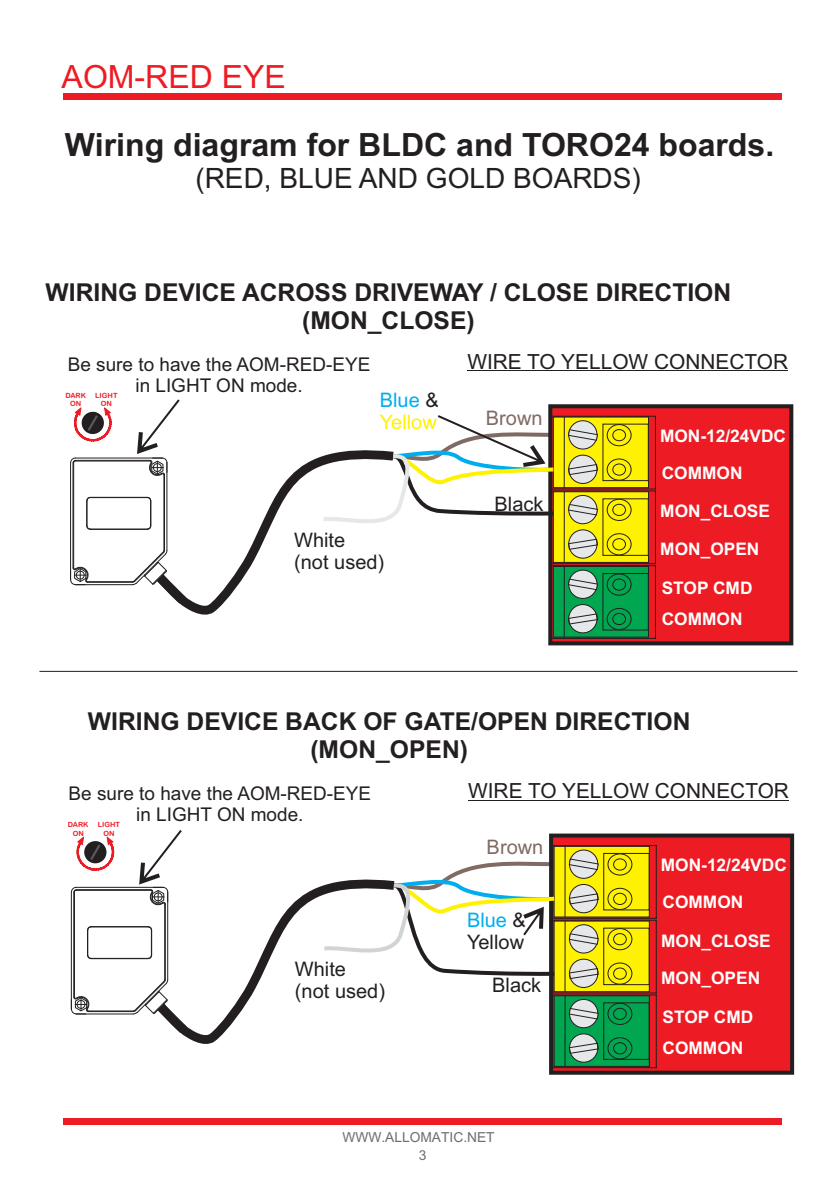
<style>
.page{position:relative;width:837px;height:1188px;background:#fff}
.page>*{position:absolute;margin:0;border:0;box-sizing:border-box;transform-origin:0 0}
.t1{font:700 32px "Arial";color:#231f20}
.t2{font:32px "Arial";color:#ed1c24}
.t3{font:28px "Arial";color:#231f20}
.t4{font:700 24.8px/27.6px "Arial";color:#231f20;text-align:center}
.t5{font:20.8px "Arial";color:#231f20}
.t6{font:20px/22.4px "Arial";color:#231f20}
.t7{font:20px/22.4px "Arial";color:#fff200}
.t8{font:20px "Arial";color:#806b64}
.t9{font:18.8px/21.2px "Arial";color:#231f20;text-align:center}
.t10{font:700 17.2px "Arial";color:#fff}
.t11{font:13.6px "Arial Unicode MS";color:#6d6e70}
.t12{font:7.2px/8.4px "Arial Rounded MT Bold";color:#ed1c24;text-align:center}
.s1{color:#00aeef}
.s2{color:#231f20}
</style>
<div class="page">
<div style="left:63px;top:93px;width:718px;height:6px;background:#ed1c24"></div>
<div style="left:63px;top:1118px;width:718px;height:7px;background:#ed1c24"></div>
<svg style="left:548px;top:404px;width:246px;height:242px;background:#dd1d25"></svg>
<hr style="left:550px;top:565px;width:105px;height:1px;background:#231f20">
<hr style="left:550px;top:638px;width:105px;height:1px;background:#231f20">
<hr style="left:654px;top:566px;width:1px;height:72px;background:#231f20">
<hr style="left:550px;top:490px;width:105px;height:2px;background:#231f20">
<hr style="left:550px;top:563px;width:105px;height:1px;background:#231f20">
<hr style="left:654px;top:491px;width:1px;height:73px;background:#231f20">
<hr style="left:550px;top:416px;width:105px;height:1px;background:#231f20">
<hr style="left:550px;top:488px;width:105px;height:2px;background:#231f20">
<hr style="left:654px;top:416px;width:1px;height:73px;background:#231f20">
<hr style="left:467px;top:370px;width:320px;height:1px;background:#231f20">
<hr style="left:90px;top:528px;width:57px;height:2px;background:#231f20">
<hr style="left:72px;top:463px;width:2px;height:105px;background:#231f20">
<hr style="left:87px;top:582px;width:46px;height:1px;background:#231f20">
<hr style="left:75px;top:460px;width:75px;height:2px;background:#231f20">
<hr style="left:87px;top:581px;width:46px;height:1px;background:#231f20">
<hr style="left:90px;top:497px;width:57px;height:1px;background:#231f20">
<svg style="left:86px;top:496px;width:5px;height:34px"></svg>
<hr style="left:75px;top:457px;width:87px;height:2px;background:#231f20">
<svg style="left:132px;top:566px;width:16px;height:20px"></svg>
<hr style="left:75px;top:584px;width:58px;height:1px;background:#231f20">
<svg style="left:70px;top:457px;width:6px;height:7px"></svg>
<hr style="left:70px;top:463px;width:1px;height:117px;background:#231f20">
<svg style="left:70px;top:566px;width:19px;height:20px"></svg>
<svg style="left:148px;top:457px;width:171px;height:158px"></svg>
<svg style="left:319px;top:415px;width:330px;height:223px"></svg>
<svg style="left:137px;top:399px;width:42px;height:77px"></svg>
<hr style="left:39px;top:671px;width:758px;height:1px;background:#231f20">
<svg style="left:549px;top:833px;width:246px;height:242px;background:#da1e25"></svg>
<hr style="left:551px;top:994px;width:104px;height:2px;background:#231f20">
<hr style="left:551px;top:1067px;width:104px;height:1px;background:#231f20">
<hr style="left:550px;top:995px;width:2px;height:73px;background:#231f20">
<hr style="left:655px;top:995px;width:1px;height:73px;background:#231f20">
<hr style="left:551px;top:920px;width:104px;height:1px;background:#231f20">
<hr style="left:551px;top:992px;width:104px;height:2px;background:#231f20">
<hr style="left:655px;top:920px;width:1px;height:73px;background:#231f20">
<hr style="left:551px;top:845px;width:104px;height:1px;background:#231f20">
<hr style="left:551px;top:918px;width:104px;height:1px;background:#231f20">
<hr style="left:655px;top:846px;width:1px;height:72px;background:#231f20">
<hr style="left:468px;top:800px;width:320px;height:1px;background:#231f20">
<hr style="left:91px;top:926px;width:57px;height:2px;background:#231f20">
<hr style="left:76px;top:889px;width:75px;height:1px;background:#231f20">
<hr style="left:73px;top:892px;width:1px;height:105px;background:#231f20">
<hr style="left:74px;top:892px;width:1px;height:105px;background:#231f20">
<hr style="left:76px;top:890px;width:75px;height:1px;background:#231f20">
<hr style="left:88px;top:1010px;width:45px;height:2px;background:#231f20">
<hr style="left:91px;top:958px;width:57px;height:1px;background:#231f20">
<svg style="left:87px;top:926px;width:5px;height:34px"></svg>
<hr style="left:76px;top:887px;width:87px;height:1px;background:#231f20">
<svg style="left:132px;top:996px;width:16px;height:19px"></svg>
<hr style="left:76px;top:1013px;width:57px;height:2px;background:#231f20">
<svg style="left:70px;top:886px;width:7px;height:7px"></svg>
<hr style="left:71px;top:892px;width:1px;height:117px;background:#231f20">
<svg style="left:70px;top:996px;width:20px;height:19px"></svg>
<svg style="left:148px;top:887px;width:171px;height:157px"></svg>
<svg style="left:319px;top:846px;width:330px;height:221px"></svg>
<svg style="left:139px;top:830px;width:43px;height:76px"></svg>
<svg style="left:74px;top:407px;width:38px;height:35px"></svg>
<svg style="left:76px;top:836px;width:39px;height:35px"></svg>
<p class="t2" style="left:62px;top:65px;width:226px">AOM-RED EYE</p>
<p class="t1" style="left:65px;top:133px;width:710px">Wiring diagram for BLDC and TORO24 boards.</p>
<p class="t3" style="left:195px;top:167px;width:446px">(RED, BLUE AND GOLD BOARDS)</p>
<p class="t4" style="left:46px;top:281px;width:686px">WIRING DEVICE ACROSS DRIVEWAY / CLOSE DIRECTION (MON_CLOSE)</p>
<p class="t9" style="left:68px;top:355px;width:304px">Be sure to have the AOM-RED-EYE in LIGHT ON mode.</p>
<p class="t5" style="left:467px;top:353px;width:322px">WIRE TO YELLOW CONNECTOR</p>
<p class="t8" style="left:485px;top:411px;width:58px">Brown</p>
<p class="t7" style="left:379px;top:391px;width:60px"><span class="s1">Blue</span> <span class="s2">&amp;<br></span>Yellow</p>
<p class="t12" style="left:65px;top:392px;width:22px">DARK<br>ON</p>
<p class="t12" style="left:95px;top:392px;width:24px">LIGHT<br>ON</p>
<p class="t10" style="left:659px;top:429px;width:127px">MON-12/24VDC</p>
<p class="t6" style="left:294px;top:530px;width:92px">White (not used)</p>
<p class="t6" style="left:494px;top:494px;width:50px">Black</p>
<p class="t10" style="left:661px;top:466px;width:82px">COMMON</p>
<p class="t10" style="left:660px;top:505px;width:111px">MON_CLOSE</p>
<p class="t10" style="left:660px;top:542px;width:100px">MON_OPEN</p>
<p class="t10" style="left:661px;top:582px;width:92px">STOP CMD</p>
<p class="t10" style="left:661px;top:613px;width:82px">COMMON</p>
<p class="t4" style="left:88px;top:710px;width:603px">WIRING DEVICE BACK OF GATE/OPEN DIRECTION (MON_OPEN)</p>
<p class="t9" style="left:69px;top:784px;width:304px">Be sure to have the AOM-RED-EYE in LIGHT ON mode.</p>
<p class="t5" style="left:468px;top:783px;width:322px">WIRE TO YELLOW CONNECTOR</p>
<p class="t8" style="left:486px;top:840px;width:58px">Brown</p>
<p class="t12" style="left:68px;top:821px;width:22px">DARK<br>ON</p>
<p class="t12" style="left:98px;top:821px;width:24px">LIGHT<br>ON</p>
<p class="t10" style="left:660px;top:858px;width:127px">MON-12/24VDC</p>
<p class="t6" style="left:295px;top:959px;width:92px">White (not used)</p>
<p class="t6" style="left:466px;top:911px;width:60px"><span class="s1">Blue</span> &amp;<br>Yellow</p>
<p class="t6" style="left:492px;top:976px;width:50px">Black</p>
<p class="t11" style="left:342px;top:1132px;width:154px">WWW.ALLOMATIC.NET</p>
<p class="t11" style="left:418px;top:1151px;width:9px">3</p>
<p class="t10" style="left:662px;top:896px;width:82px">COMMON</p>
<p class="t10" style="left:660px;top:934px;width:111px">MON_CLOSE</p>
<p class="t10" style="left:660px;top:971px;width:100px">MON_OPEN</p>
<p class="t10" style="left:662px;top:1011px;width:92px">STOP CMD</p>
<p class="t10" style="left:662px;top:1042px;width:82px">COMMON</p>
</div>
